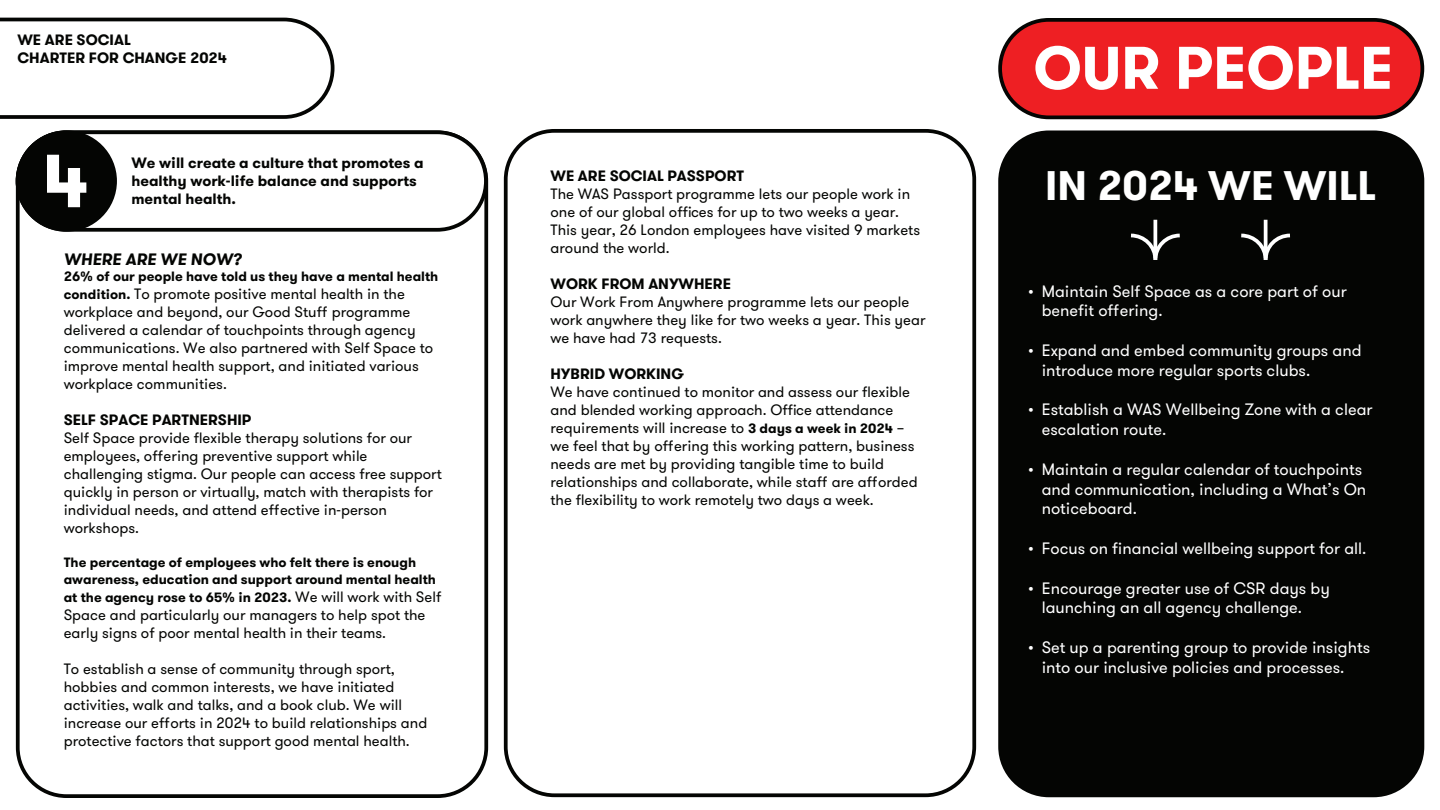
<style>
.page{position:relative;width:1440px;height:810px;background:#fff}
.page>*{position:absolute;margin:0;border:0;box-sizing:border-box;transform-origin:0 0}
.t1{font:700 75px "GT Walsheim Office";color:#fff}
.t2{font:700 60px "GT Walsheim Office";color:#fff}
.t3{font:700 41.25px "GT Walsheim Office";color:#fff}
.t4{font:16.5px/19.8px "GT Walsheim Office";color:#fff}
.t5{font:italic 700 16.5px "GT Walsheim Office";color:#040503}
.t6{font:15px/18px "GT Walsheim Office";color:#040503}
.t7{font:700 15px/18px "GT Walsheim Office";color:#040503}
.t8{font:700 13.5px/16.2px "GT Walsheim Office";color:#040503}
.s1{font-weight:700;font-size:13.5px}
.s2{font-weight:400;font-size:15px}
</style>
<div class="page">
<svg style="left:0;top:17px;width:335px;height:102px"></svg>
<div style="left:1000px;top:20px;width:422px;height:97px;background:#ee1f23;border-radius:49px"></div>
<div style="left:998px;top:18px;width:426px;height:101px;border:4px solid #040503;border-radius:49px"></div>
<div style="left:16px;top:130px;width:472px;height:668px;border:4px solid #040503;border-radius:49px"></div>
<div style="left:1000px;top:132px;width:422px;height:663px;background:#040503;border-radius:49px"></div>
<div style="left:998px;top:130px;width:426px;height:667px;border:4px solid #040503;border-radius:49px"></div>
<div style="left:504px;top:129px;width:472px;height:668px;border:4px solid #040503;border-radius:49px"></div>
<div style="left:18px;top:132px;width:468px;height:98px;background:#fff;border-radius:49px"></div>
<div style="left:16px;top:130px;width:472px;height:102px;border:4px solid #040503;border-radius:49px"></div>
<div style="left:18px;top:132px;width:97px;height:98px;background:#040503;border-radius:49px"></div>
<div style="left:16px;top:130px;width:101px;height:102px;border:4px solid #040503;border-radius:49px"></div>
<svg style="left:1264px;top:220px;width:4px;height:12px"></svg>
<svg style="left:1241px;top:232px;width:49px;height:28px"></svg>
<hr style="left:1154px;top:220px;width:3px;height:38px;background:#fff">
<svg style="left:1131px;top:232px;width:49px;height:28px"></svg>
<p class="t7" style="left:17px;top:31px;width:211px">WE ARE SOCIAL<br>CHARTER FOR CHANGE 2024</p>
<h1 class="t1" style="left:43px;top:133px;width:47px">4</h1>
<p class="t7" style="left:131px;top:154px;width:294px">We will create a culture that promotes a healthy work-life balance and supports mental health.</p>
<p class="t5" style="left:64px;top:249px;width:179px">WHERE ARE WE NOW?</p>
<p class="t8" style="left:64px;top:269px;width:376px">26% of our people have told us they have a mental health</p>
<p class="t6" style="left:64px;top:285px;width:371px"><span class="s1">condition.</span> To promote positive mental health in the workplace and beyond, our Good Stuff programme delivered a calendar of touchpoints through agency communications. We also partnered with Self Space to improve mental health support, and initiated various workplace communities.</p>
<p class="t7" style="left:64px;top:411px;width:189px">SELF SPACE PARTNERSHIP</p>
<p class="t6" style="left:64px;top:429px;width:380px">Self Space provide flexible therapy solutions for our employees, offering preventive support while challenging stigma. Our people can access free support quickly in person or virtually, match with therapists for individual needs, and attend effective in-person workshops.</p>
<p class="t8" style="left:64px;top:555px;width:374px">The percentage of employees who felt there is enough awareness, education and support around mental health</p>
<p class="t8" style="left:64px;top:589px;width:379px">at the agency rose to 65% in 2023. <span class="s2">We will work with Self</span></p>
<p class="t6" style="left:64px;top:606px;width:363px">Space and particularly our managers to help spot the early signs of poor mental health in their teams.</p>
<p class="t6" style="left:64px;top:660px;width:365px">To establish a sense of community through sport, hobbies and common interests, we have initiated activities, walk and talks, and a book club. We will increase our efforts in 2024 to build relationships and protective factors that support good mental health.</p>
<p class="t7" style="left:551px;top:167px;width:195px">WE ARE SOCIAL PASSPORT</p>
<p class="t6" style="left:551px;top:185px;width:371px">The WAS Passport programme lets our people work in one of our global offices for up to two weeks a year.<br>This year, 26 London employees have visited 9 markets around the world.</p>
<p class="t7" style="left:551px;top:275px;width:182px">WORK FROM ANYWHERE</p>
<p class="t6" style="left:551px;top:293px;width:377px">Our Work From Anywhere programme lets our people work anywhere they like for two weeks a year. This year we have had 73 requests.</p>
<p class="t7" style="left:551px;top:365px;width:135px">HYBRID WORKING</p>
<p class="t6" style="left:550px;top:383px;width:369px">We have continued to monitor and assess our flexible and blended working approach. Office attendance requirements will increase to <span class="s1">3 days a week in 2024</span> – we feel that by offering this working pattern, business needs are met by providing tangible time to build relationships and collaborate, while staff are afforded the flexibility to work remotely two days a week.</p>
<h2 class="t2" style="left:1033px;top:29px;width:361px">OUR PEOPLE</h2>
<h3 class="t3" style="left:1045px;top:159px;width:333px">IN 2024 WE WILL</h3>
<p class="t4" style="left:1042px;top:281px;width:306px;text-indent:-13px">• Maintain Self Space as a core part of our benefit offering.</p>
<p class="t4" style="left:1042px;top:341px;width:321px;text-indent:-13px">• Expand and embed community groups and introduce more regular sports clubs.</p>
<p class="t4" style="left:1042px;top:400px;width:332px;text-indent:-13px">• Establish a WAS Wellbeing Zone with a clear escalation route.</p>
<p class="t4" style="left:1042px;top:459px;width:326px;text-indent:-13px">• Maintain a regular calendar of touchpoints and communication, including a What’s On noticeboard.</p>
<p class="t4" style="left:1028px;top:539px;width:340px">• Focus on financial wellbeing support for all.</p>
<p class="t4" style="left:1042px;top:578px;width:290px;text-indent:-13px">• Encourage greater use of CSR days by launching an all agency challenge.</p>
<p class="t4" style="left:1042px;top:638px;width:330px;text-indent:-13px">• Set up a parenting group to provide insights into our inclusive policies and processes.</p>
</div>
